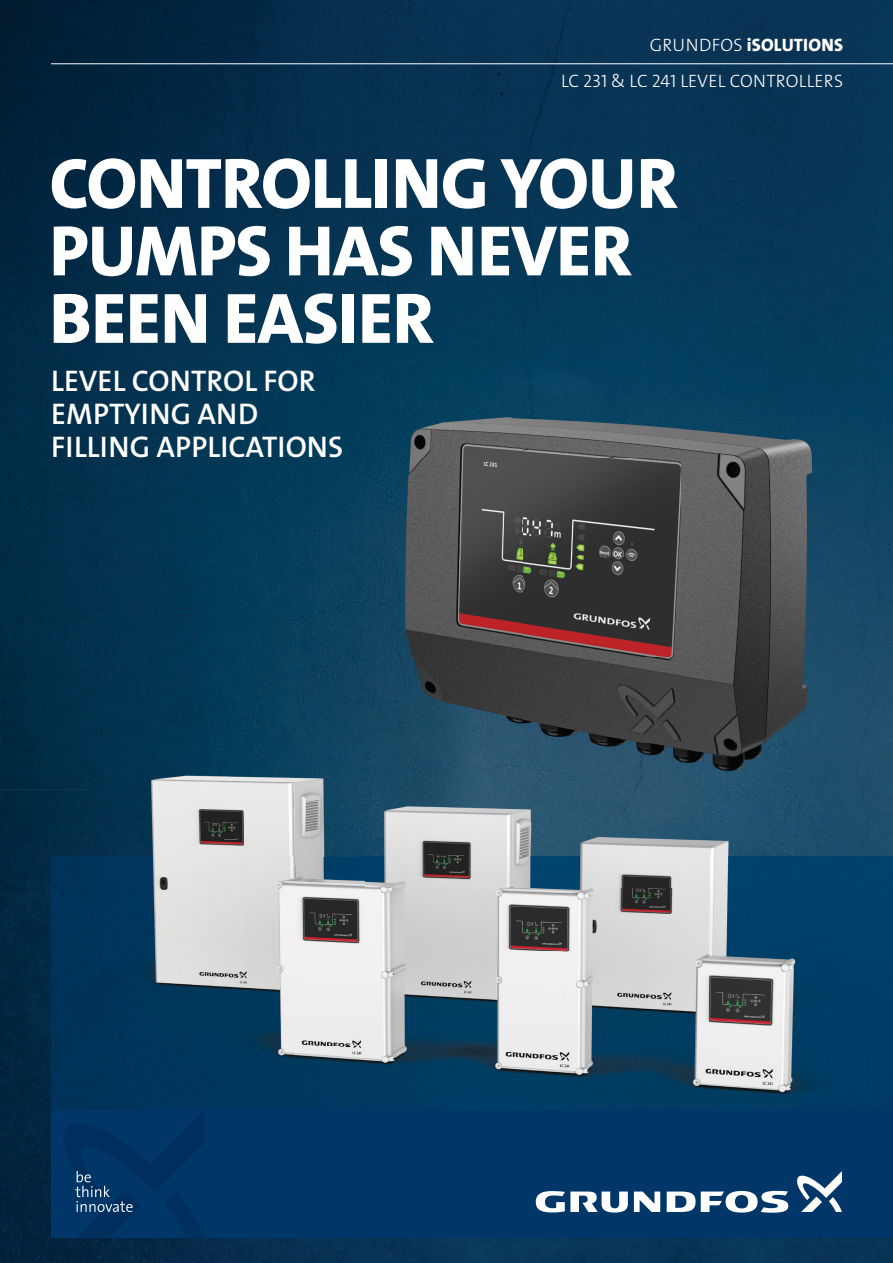
<style>
.page{position:relative;width:893px;height:1263px;background:#fff}
.page>*{position:absolute;margin:0;border:0;box-sizing:border-box;transform-origin:0 0}
.t1{font:72px/67.5px "Grundfos The Sans V2 OT 8 XB";letter-spacing:-.01em;color:#fff}
.t2{font:30px/33px "Grundfos The Sans V2 OT 6 SB";letter-spacing:.005em;color:#fff}
.t3{font:18px "Grundfos The Sans V2 OT 3 L";letter-spacing:.015em;color:#fff}
.t4{font:18px "Grundfos The Sans V2 OT 8 XB";letter-spacing:.015em;color:#fff}
.s1{font-family:"Grundfos The Sans V2 OT 3 L"}
</style>
<div class="page">
<img style="left:0;top:0;width:788px;height:263px">
<div style="left:788px;top:0;width:105px;height:359px;background:#083758"></div>
<img style="left:0;top:263px;width:262px;height:526px">
<div style="left:262px;top:263px;width:526px;height:105px;background:#043a5a"></div>
<img style="left:262px;top:368px;width:104px;height:375px">
<img style="left:0;top:789px;width:89px;height:105px">
<img style="left:0;top:894px;width:52px;height:369px">
<img style="left:52px;top:1237px;width:52px;height:26px">
<img style="left:841px;top:1237px;width:52px;height:26px">
<img style="left:104px;top:1237px;width:737px;height:26px">
<div style="left:51px;top:857px;width:38px;height:253px;background:#00335a"></div>
<div style="left:864px;top:857px;width:29px;height:253px;background:#003e68"></div>
<hr style="left:51px;top:63px;width:842px;height:1px;background:#fff">
<img style="left:366px;top:359px;width:474px;height:384px">
<img style="left:840px;top:359px;width:53px;height:498px">
<img style="left:89px;top:743px;width:277px;height:114px">
<img style="left:89px;top:1047px;width:775px;height:63px">
<img style="left:89px;top:857px;width:310px;height:95px">
<img style="left:399px;top:887px;width:414px;height:65px">
<div style="left:813px;top:887px;width:51px;height:160px;background:#003f68"></div>
<img style="left:89px;top:952px;width:724px;height:95px">
<img style="left:366px;top:743px;width:498px;height:144px">
<div style="left:51px;top:1110px;width:842px;height:127px;background:#003768"></div>
<svg style="left:634px;top:1191px;width:26px;height:21px"></svg>
<svg style="left:536px;top:1191px;width:92px;height:21px"></svg>
<svg style="left:667px;top:1191px;width:121px;height:22px"></svg>
<svg style="left:797px;top:1171px;width:45px;height:41px"></svg>
<svg style="left:75px;top:1171px;width:58px;height:41px"></svg>
<p class="t4" style="left:650px;top:33px;width:195px"><span class="s1">GRUNDFOS</span> iSOLUTIONS</p>
<p class="t3" style="left:561px;top:69px;width:284px">LC 231 &amp; LC 241 LEVEL CONTROLLERS</p>
<h1 class="t1" style="left:49px;top:150px;width:630px">CONTROLLING YOUR<br>PUMPS HAS NEVER<br>BEEN EASIER</h1>
<p class="t2" style="left:51px;top:365px;width:293px">LEVEL CONTROL FOR<br>EMPTYING AND<br>FILLING APPLICATIONS</p>
</div>
